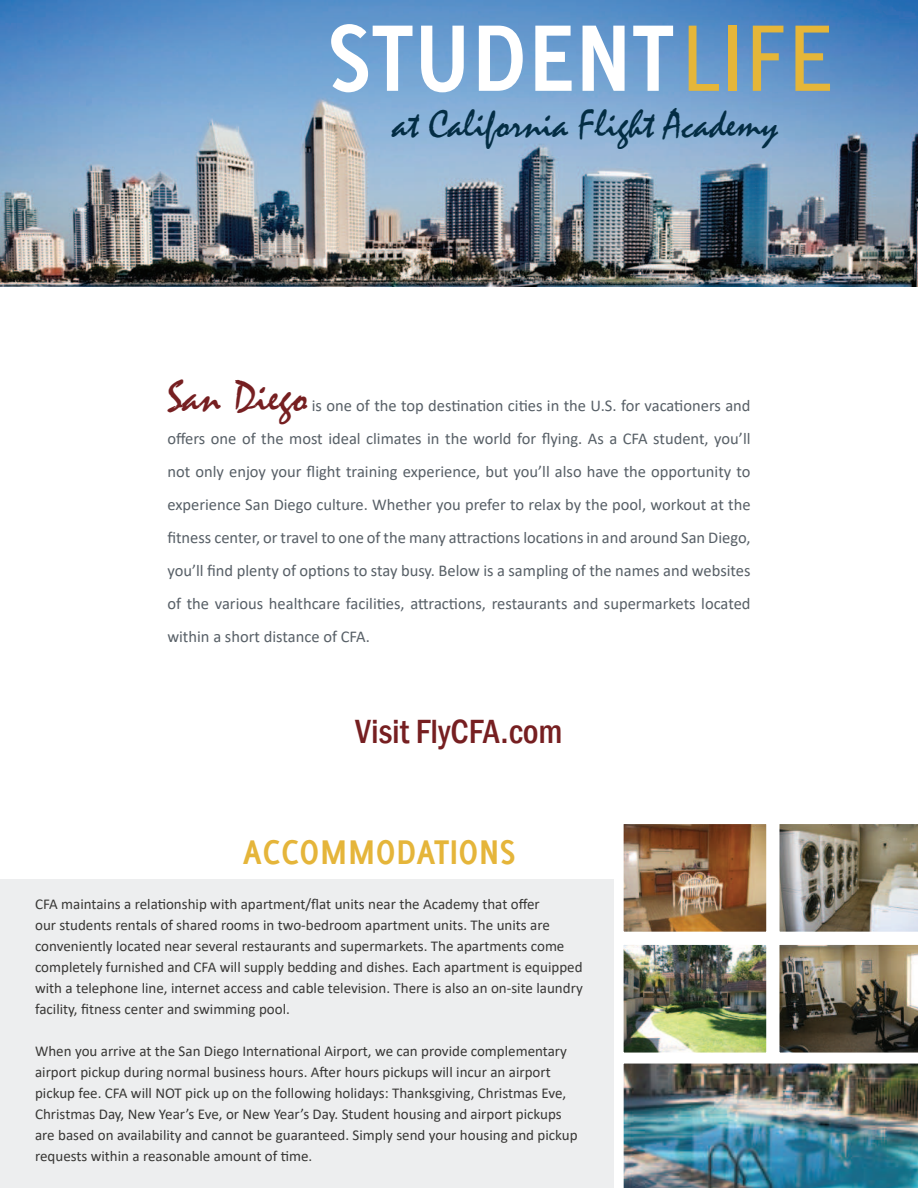
<style>
.page{position:relative;width:918px;height:1188px;background:#fff}
.page>*{position:absolute;margin:0;border:0;box-sizing:border-box;transform-origin:0 0}
.t1{font:700 103.5px "Delicious";color:#fff}
.t2{font:45px "Mistral";color:#761f21}
.t3{font:40.5px "Mistral";color:#032d44}
.t4{font:700 37.5px "Delicious";color:#e5b53a}
.t5{font:500 condensed 34.5px "Franklin Gothic";color:#761f21}
.t6{font:16.5px/33px "Calibri";color:#575f66;text-align:justify}
.t7{font:15px/21px "Calibri";color:#383735}
.s1{font-weight:400;color:#e5b639}
.s2{color:#fff}
</style>
<div class="page">
<div style="left:0;top:878px;width:614px;height:310px;background:#edeeef"></div>
<img style="left:0;top:0;width:918px;height:286px">
<img style="left:625px;top:825px;width:140px;height:106px">
<div style="left:621px;top:821px;width:148px;height:114px;border:3px solid #fff"></div>
<img style="left:779px;top:824px;width:139px;height:108px">
<img style="left:623px;top:944px;width:295px;height:244px">
<h1 class="t1" style="left:327px;top:-5px;width:509px">STUDENT<span class="s1">LIFE</span></h1>
<h3 class="t3" style="left:393px;top:107px;width:387px">at California Flight Academy</h3>
<h2 class="t2" style="left:167px;top:377px;width:141px">San Diego</h2>
<p class="t6" style="left:167px;top:389px;width:585px;text-indent:144px">is one of the top destination cities in the U.S. for vacationers and offers one of the most ideal climates in the world for flying. As a CFA student, you’ll not only enjoy your flight training experience, but you’ll also have the opportunity to experience San Diego culture. Whether you prefer to relax by the pool, workout at the fitness center, or travel to one of the many attractions locations in and around San Diego, you’ll find plenty of options to stay busy. Below is a sampling of the names and websites of the various healthcare facilities, attractions, restaurants and supermarkets located within a short distance of CFA.</p>
<h3 class="t5" style="left:355px;top:717px;width:209px">Visit FlyCFA.com</h3>
<h3 class="t4" style="left:104px;top:829px;width:413px"><span class="s2">HOUSING</span> ACCOMMODATIONS</h3>
<p class="t7" style="left:35px;top:893px;width:549px">CFA maintains a relationship with apartment/flat units near the Academy that offer<br>our students rentals of shared rooms in two-bedroom apartment units. The units are conveniently located near several restaurants and supermarkets. The apartments come completely furnished and CFA will supply bedding and dishes. Each apartment is equipped with a telephone line, internet access and cable television. There is also an on-site laundry facility, fitness center and swimming pool.</p>
<p class="t7" style="left:35px;top:1040px;width:544px">When you arrive at the San Diego International Airport, we can provide complementary airport pickup during normal business hours. After hours pickups will incur an airport pickup fee. CFA will NOT pick up on the following holidays: Thanksgiving, Christmas Eve, Christmas Day, New Year’s Eve, or New Year’s Day. Student housing and airport pickups are based on availability and cannot be guaranteed. Simply send your housing and pickup requests within a reasonable amount of time.</p>
</div>
